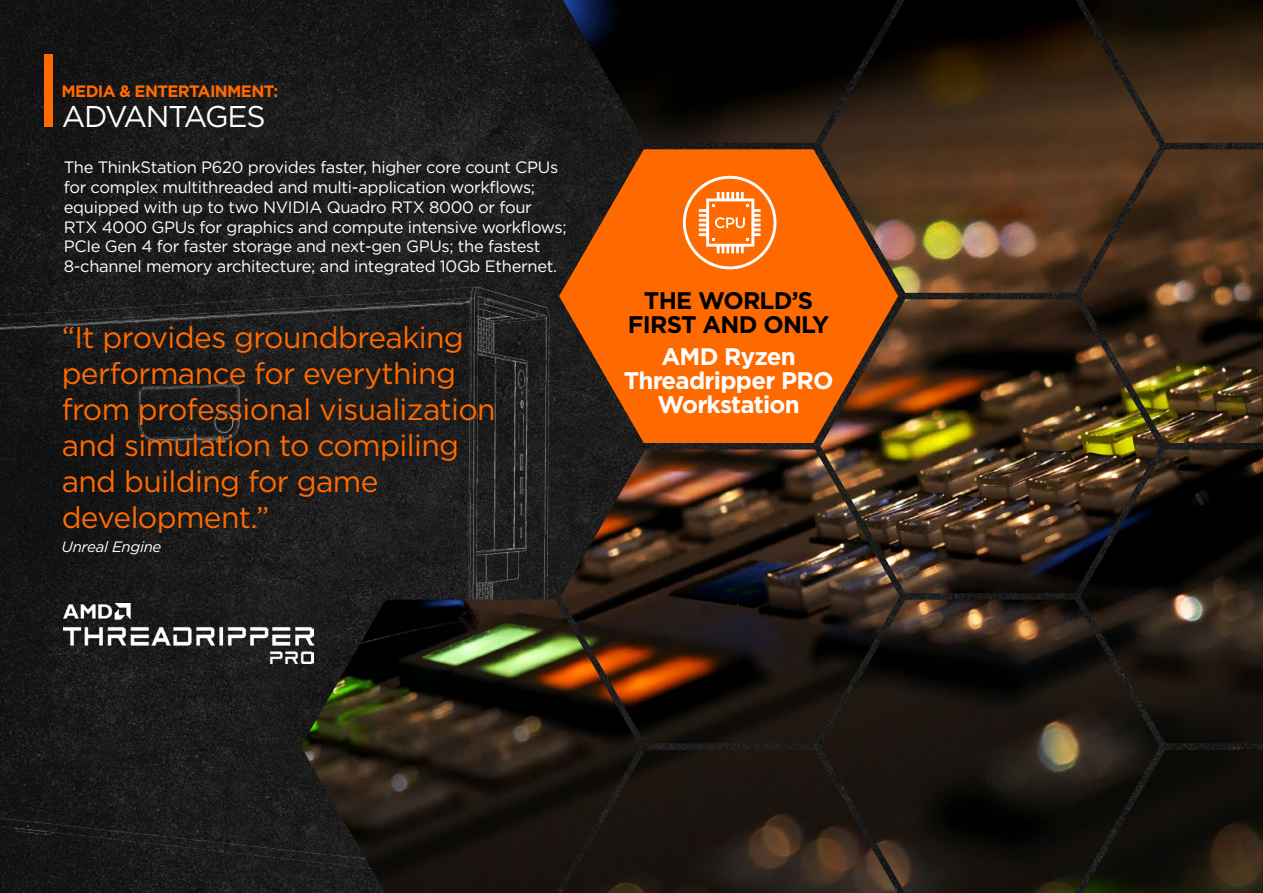
<style>
.page{position:relative;width:1263px;height:893px;background:#fff}
.page>*{position:absolute;margin:0;border:0;box-sizing:border-box;transform-origin:0 0}
.t1{font:30px/36px "Gotham";letter-spacing:-.02em;color:#ff6a00}
.t2{font:30px "Gotham";letter-spacing:-.04em;color:#fff}
.t3{font:700 24px/24px "Gotham";letter-spacing:-.03em;color:#fff;text-align:center}
.t4{font:700 24px/24px "Gotham";letter-spacing:-.03em;color:#000;text-align:center}
.t5{font:16.5px/19.8px "Gotham";letter-spacing:-.02em;color:#fff}
.t6{font:700 16.5px "Gotham";letter-spacing:-.04em;color:#ff6a00}
.t7{font:italic 15px "Gotham";letter-spacing:-.02em;color:#fff}
</style>
<div class="page">
<img style="left:0;top:0;width:301px;height:261px">
<img style="left:0;top:261px;width:301px;height:632px">
<img style="left:301px;top:0;width:962px;height:893px">
<svg style="left:559px;top:149px;width:339px;height:294px;background:#c85808"></svg>
<svg style="left:683px;top:176px;width:93px;height:93px"></svg>
<img style="left:64px;top:604px;width:250px;height:59px">
<div style="left:45px;top:55px;width:8px;height:72px;background:#ff6a00"></div>
<p class="t6" style="left:62px;top:81px;width:218px">MEDIA &amp; ENTERTAINMENT:</p>
<h1 class="t2" style="left:62px;top:98px;width:205px">ADVANTAGES</h1>
<p class="t5" style="left:64px;top:157px;width:504px">The ThinkStation P620 provides faster, higher core count CPUs for complex multithreaded and multi-application workflows; equipped with up to two NVIDIA Quadro RTX 8000 or four RTX 4000 GPUs for graphics and compute intensive workflows; PCIe Gen 4 for faster storage and next-gen GPUs; the fastest 8-channel memory architecture; and integrated 10Gb Ethernet.</p>
<h1 class="t1" style="left:62px;top:319px;width:436px">“It provides groundbreaking performance for everything from professional visualization and simulation to compiling and building for game development.”</h1>
<p class="t7" style="left:62px;top:537px;width:101px">Unreal Engine</p>
<h2 class="t4" style="left:628px;top:288px;width:203px">THE WORLD’S<br>FIRST AND ONLY</h2>
<h2 class="t3" style="left:624px;top:345px;width:211px">AMD Ryzen<br>Threadripper PRO<br>Workstation</h2>
</div>
